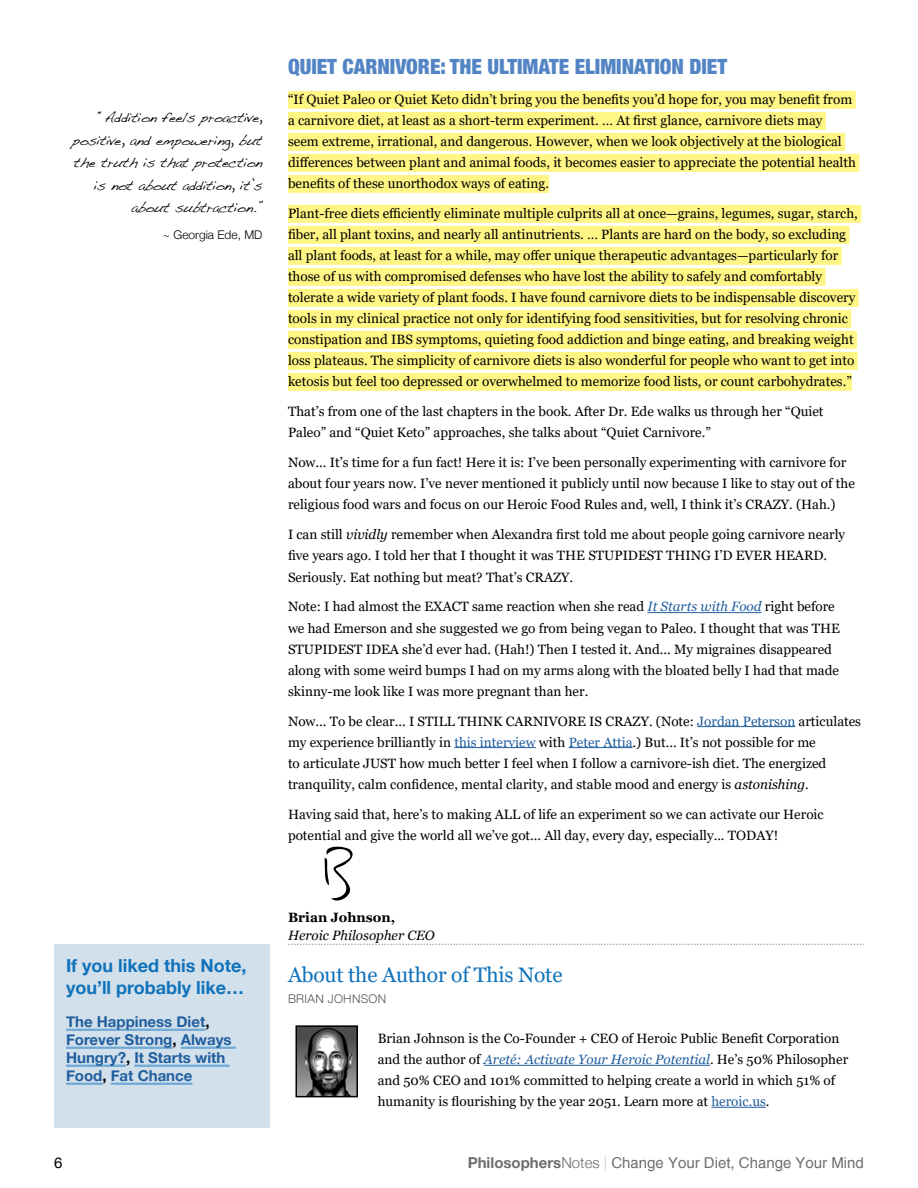
<style>
.page{position:relative;width:918px;height:1188px;background:#fff}
.page>*{position:absolute;margin:0;border:0;box-sizing:border-box;transform-origin:0 0}
.t1{font:900 condensed 21px "Helvetica Neue";color:#5385c5}
.t2{font:21px "Georgia";letter-spacing:-.01em;color:#1072ba}
.t3{font:700 18px/21.6px "Helvetica Neue";color:#1072ba}
.t4{font:700 15px/18px "Helvetica Neue";color:#215e9e}
.t5{font:15px "Helvetica";color:#6d6e71}
.t6{font:15px "Helvetica Neue";color:#000}
.t7{font:13.5px/21px "Georgia";color:#000}
.t8{font:italic 13.5px "Georgia";color:#000}
.t9{font:700 13.5px "Georgia";color:#000}
.t10{font:12px/22.5px "Dakota";letter-spacing:-.025em;color:#000;text-align:right}
.t11{font:300 12px "Helvetica Neue";color:#000}
.t12{font:300 12px "Helvetica Neue";letter-spacing:.025em;color:#58595b}
.s1{font-style:italic}
.s2{font-style:italic;color:#215e9e}
.s3{color:#215e9e}
.s4{color:#000}
.s5{font-family:"Helvetica Neue";font-weight:700}
.s6{font-family:"Helvetica Neue";font-weight:300}
.s7{font-family:"Helvetica Neue";font-weight:200}
</style>
<div class="page">
<div style="left:288px;top:91px;width:568px;height:18px;background:#fff685"></div>
<div style="left:288px;top:112px;width:538px;height:18px;background:#fff685"></div>
<div style="left:288px;top:133px;width:557px;height:18px;background:#fff685"></div>
<div style="left:288px;top:154px;width:571px;height:18px;background:#fff685"></div>
<div style="left:288px;top:175px;width:261px;height:18px;background:#fff685"></div>
<div style="left:288px;top:205px;width:573px;height:18px;background:#fff685"></div>
<div style="left:288px;top:226px;width:562px;height:18px;background:#fff685"></div>
<div style="left:288px;top:247px;width:554px;height:18px;background:#fff685"></div>
<div style="left:288px;top:268px;width:537px;height:18px;background:#fff685"></div>
<div style="left:288px;top:289px;width:571px;height:18px;background:#fff685"></div>
<div style="left:288px;top:310px;width:563px;height:18px;background:#fff685"></div>
<div style="left:288px;top:331px;width:569px;height:18px;background:#fff685"></div>
<div style="left:288px;top:352px;width:570px;height:18px;background:#fff685"></div>
<div style="left:288px;top:373px;width:564px;height:18px;background:#fff685"></div>
<hr style="left:647px;top:612px;width:115px;height:1px;background:#215e9e">
<hr style="left:697px;top:726px;width:98px;height:1px;background:#215e9e">
<hr style="left:454px;top:747px;width:82px;height:1px;background:#215e9e">
<hr style="left:569px;top:747px;width:64px;height:1px;background:#215e9e">
<div style="left:54px;top:944px;width:216px;height:183px;background:#d2e0eb"></div>
<hr style="left:66px;top:1029px;width:139px;height:2px;background:#70a9d5">
<hr style="left:66px;top:1047px;width:106px;height:2px;background:#70a9d5">
<hr style="left:181px;top:1047px;width:55px;height:2px;background:#70a9d5">
<hr style="left:66px;top:1065px;width:60px;height:2px;background:#70a9d5">
<hr style="left:134px;top:1065px;width:96px;height:2px;background:#70a9d5">
<hr style="left:66px;top:1083px;width:36px;height:2px;background:#70a9d5">
<hr style="left:111px;top:1083px;width:81px;height:2px;background:#70a9d5">
<svg style="left:288px;top:944px;width:576px;height:1px"></svg>
<img style="left:299px;top:1028px;width:56px;height:66px">
<div style="left:296px;top:1025px;width:62px;height:72px;border:2px solid #000"></div>
<hr style="left:484px;top:1065px;width:226px;height:1px;background:#215e9e">
<hr style="left:711px;top:1107px;width:55px;height:1px;background:#215e9e">
<svg style="left:324px;top:846px;width:29px;height:55px"></svg>
<p class="t10" style="left:72px;top:108px;width:192px">“Addition feels proactive, positive, and empowering, but the truth is that protection is not about addition, it’s about subtraction.”</p>
<p class="t11" style="left:163px;top:225px;width:101px">~ Georgia Ede, MD</p>
<h1 class="t1" style="left:288px;top:50px;width:441px">QUIET CARNIVORE: THE ULTIMATE ELIMINATION DIET</h1>
<p class="t7" style="left:288px;top:90px;width:569px">“If Quiet Paleo or Quiet Keto didn’t bring you the benefits you’d hope for, you may benefit from a carnivore diet, at least as a short-term experiment. … At first glance, carnivore diets may seem extreme, irrational, and dangerous. However, when we look objectively at the biological differences between plant and animal foods, it becomes easier to appreciate the potential health benefits of these unorthodox ways of eating.</p>
<p class="t7" style="left:288px;top:204px;width:571px">Plant-free diets efficiently eliminate multiple culprits all at once—grains, legumes, sugar, starch, fiber, all plant toxins, and nearly all antinutrients. … Plants are hard on the body, so excluding all plant foods, at least for a while, may offer unique therapeutic advantages—particularly for those of us with compromised defenses who have lost the ability to safely and comfortably tolerate a wide variety of plant foods. I have found carnivore diets to be indispensable discovery tools in my clinical practice not only for identifying food sensitivities, but for resolving chronic constipation and IBS symptoms, quieting food addiction and binge eating, and breaking weight loss plateaus. The simplicity of carnivore diets is also wonderful for people who want to get into ketosis but feel too depressed or overwhelmed to memorize food lists, or count carbohydrates.”</p>
<p class="t7" style="left:288px;top:402px;width:537px">That’s from one of the last chapters in the book. After Dr. Ede walks us through her “Quiet<br>Paleo” and “Quiet Keto” approaches, she talks about “Quiet Carnivore.”</p>
<p class="t7" style="left:288px;top:453px;width:568px">Now... It’s time for a fun fact! Here it is: I’ve been personally experimenting with carnivore for about four years now. I’ve never mentioned it publicly until now because I like to stay out of the religious food wars and focus on our Heroic Food Rules and, well, I think it’s CRAZY. (Hah.)</p>
<p class="t7" style="left:288px;top:525px;width:559px">I can still <span class="s1">vividly</span> remember when Alexandra first told me about people going carnivore nearly five years ago. I told her that I thought it was THE STUPIDEST THING I’D EVER HEARD.<br>Seriously. Eat nothing but meat? That’s CRAZY.</p>
<p class="t7" style="left:288px;top:597px;width:554px">Note: I had almost the EXACT same reaction when she read <span class="s2">It Starts with Food</span> right before we had Emerson and she suggested we go from being vegan to Paleo. I thought that was THE STUPIDEST IDEA she’d ever had. (Hah!) Then I tested it. And... My migraines disappeared along with some weird bumps I had on my arms along with the bloated belly I had that made skinny-me look like I was more pregnant than her.</p>
<p class="t7" style="left:288px;top:711px;width:575px">Now... To be clear... I STILL THINK CARNIVORE IS CRAZY. (Note: <span class="s3">Jordan Peterson</span> articulates my experience brilliantly in <span class="s3">this interview</span> with <span class="s3">Peter Attia</span>.) But... It’s not possible for me<br>to articulate JUST how much better I feel when I follow a carnivore-ish diet. The energized tranquility, calm confidence, mental clarity, and stable mood and energy is <span class="s1">astonishing</span>.</p>
<p class="t7" style="left:288px;top:804px;width:537px">Having said that, here’s to making ALL of life an experiment so we can activate our Heroic potential and give the world all we’ve got... All day, every day, especially... TODAY!</p>
<h2 class="t3" style="left:66px;top:955px;width:182px">If you liked this Note, you’ll probably like…</h2>
<p class="t4" style="left:66px;top:1013px;width:167px">The Happiness Diet<span class="s4">,<br></span>Forever Strong<span class="s4">,</span> Always<br>Hungry?<span class="s4">,</span> It Starts with<br>Food<span class="s4">,</span> Fat Chance</p>
<p class="t9" style="left:288px;top:908px;width:109px">Brian Johnson,</p>
<p class="t8" style="left:288px;top:926px;width:148px">Heroic Philosopher CEO</p>
<h1 class="t2" style="left:288px;top:963px;width:276px">About the Author of This Note</h1>
<p class="t12" style="left:288px;top:989px;width:100px">BRIAN JOHNSON</p>
<p class="t7" style="left:378px;top:1028px;width:472px">Brian Johnson is the Co-Founder + CEO of Heroic Public Benefit Corporation and the author of <span class="s2">Areté: Activate Your Heroic Potential</span>. He’s 50% Philosopher and 50% CEO and 101% committed to helping create a world in which 51% of humanity is flourishing by the year 2051. Learn more at <span class="s3">heroic.us</span>.</p>
<p class="t6" style="left:54px;top:1153px;width:10px">6</p>
<p class="t5" style="left:468px;top:1154px;width:398px"><span class="s5">Philosophers</span><span class="s6">Notes</span> <span class="s7">|</span> Change Your Diet, Change Your Mind</p>
</div>
